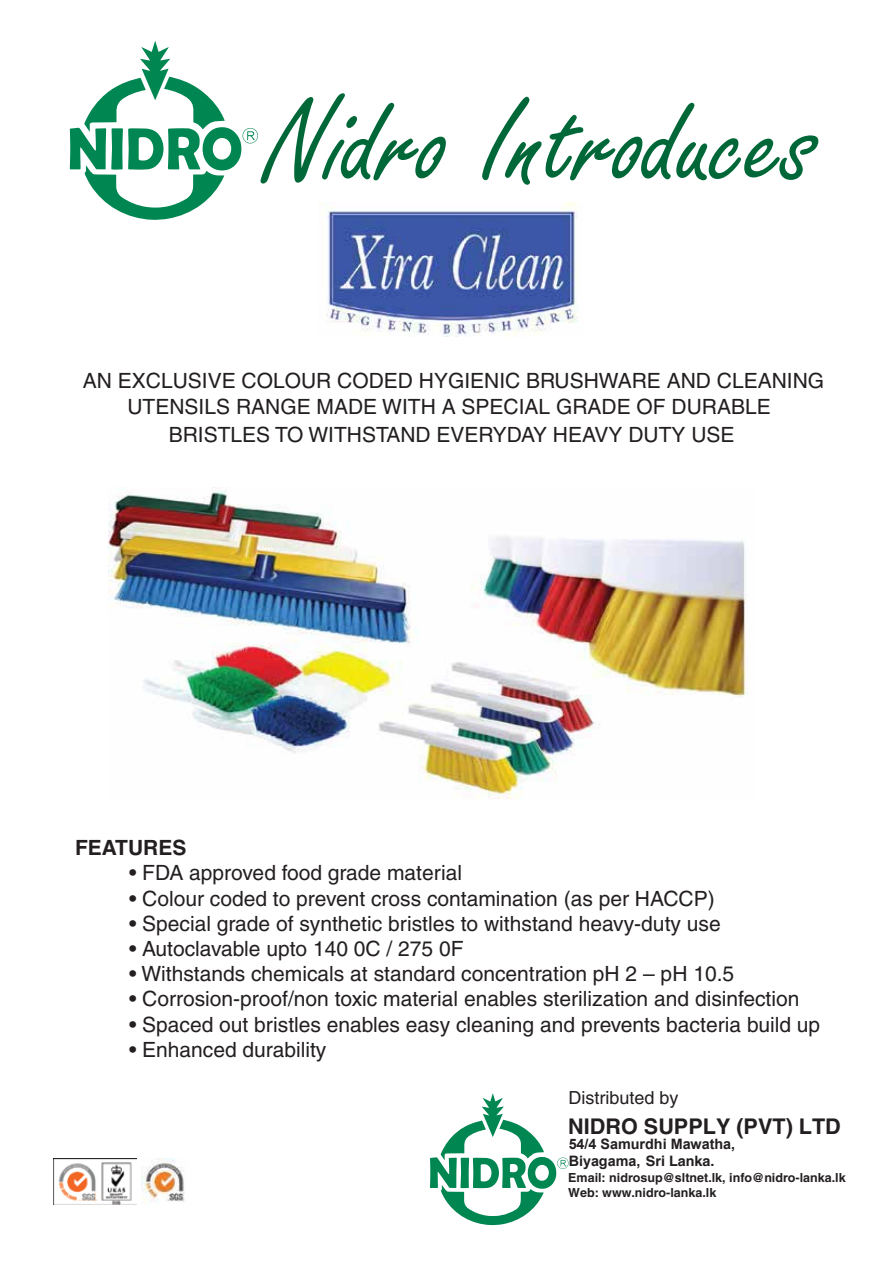
<style>
.page{position:relative;width:893px;height:1263px;background:#fff}
.page>*{position:absolute;margin:0;border:0;box-sizing:border-box;transform-origin:0 0}
.t1{font:129.75px "Freestyle Script";color:#006838}
.t2{font:700 21.6px "Helvetica";color:#231f20}
.t3{font:21px/25.7px "Helvetica";color:#231f20;text-align:center}
.t4{font:700 21px "Helvetica";color:#231f20}
.t5{font:18px "Helvetica";color:#231f20}
.t6{font:700 14.4px/16.8px "Arial";color:#231f20}
.t7{font:700 12.45px/15px "Helvetica";color:#231f20}
.s1{font-family:"Helvetica"}
</style>
<div class="page">
<img style="left:318px;top:202px;width:260px;height:135px">
<img style="left:108px;top:488px;width:639px;height:311px">
<svg style="left:70px;top:41px;width:188px;height:179px"></svg>
<img style="left:53px;top:1159px;width:84px;height:46px">
<img style="left:141px;top:1159px;width:44px;height:44px">
<svg style="left:430px;top:1093px;width:139px;height:132px"></svg>
<h1 class="t1" style="left:265px;top:72px;width:555px">Nidro Introduces</h1>
<p class="t3" style="left:83px;top:368px;width:743px">AN EXCLUSIVE COLOUR CODED HYGIENIC BRUSHWARE AND CLEANING<br>UTENSILS RANGE MADE WITH A SPECIAL GRADE OF DURABLE</p>
<p class="t3" style="left:169px;top:421px;width:567px">BRISTLES TO WITHSTAND EVERYDAY HEAVY DUTY USE</p>
<p class="t4" style="left:75px;top:835px;width:113px">FEATURES</p>
<p class="t3" style="left:129px;top:860px;width:335px">• FDA approved food grade material</p>
<p class="t3" style="left:129px;top:885px;width:587px">• Colour coded to prevent cross contamination (as per HACCP)</p>
<p class="t3" style="left:129px;top:910px;width:593px">• Special grade of synthetic bristles to withstand heavy-duty use</p>
<p class="t3" style="left:129px;top:936px;width:336px">• Autoclavable upto 140 0C / 275 0F</p>
<p class="t3" style="left:129px;top:961px;width:607px">• Withstands chemicals at standard concentration pH 2 – pH 10.5</p>
<p class="t3" style="left:129px;top:986px;width:672px">• Corrosion-proof/non toxic material enables sterilization and disinfection</p>
<p class="t3" style="left:129px;top:1011px;width:693px">• Spaced out bristles enables easy cleaning and prevents bacteria build up</p>
<p class="t3" style="left:129px;top:1036px;width:199px">• Enhanced durability</p>
<p class="t5" style="left:569px;top:1088px;width:112px">Distributed by</p>
<p class="t2" style="left:568px;top:1113px;width:274px">NIDRO SUPPLY (PVT) LTD</p>
<p class="t6" style="left:569px;top:1135px;width:168px">54/4 Samurdhi Mawatha,<br>Biyagama, <span class="s1">Sri Lanka.</span></p>
<p class="t7" style="left:568px;top:1169px;width:279px">Email: nidrosup@sltnet.lk, info@nidro-lanka.lk<br>Web: www.nidro-lanka.lk</p>
</div>
